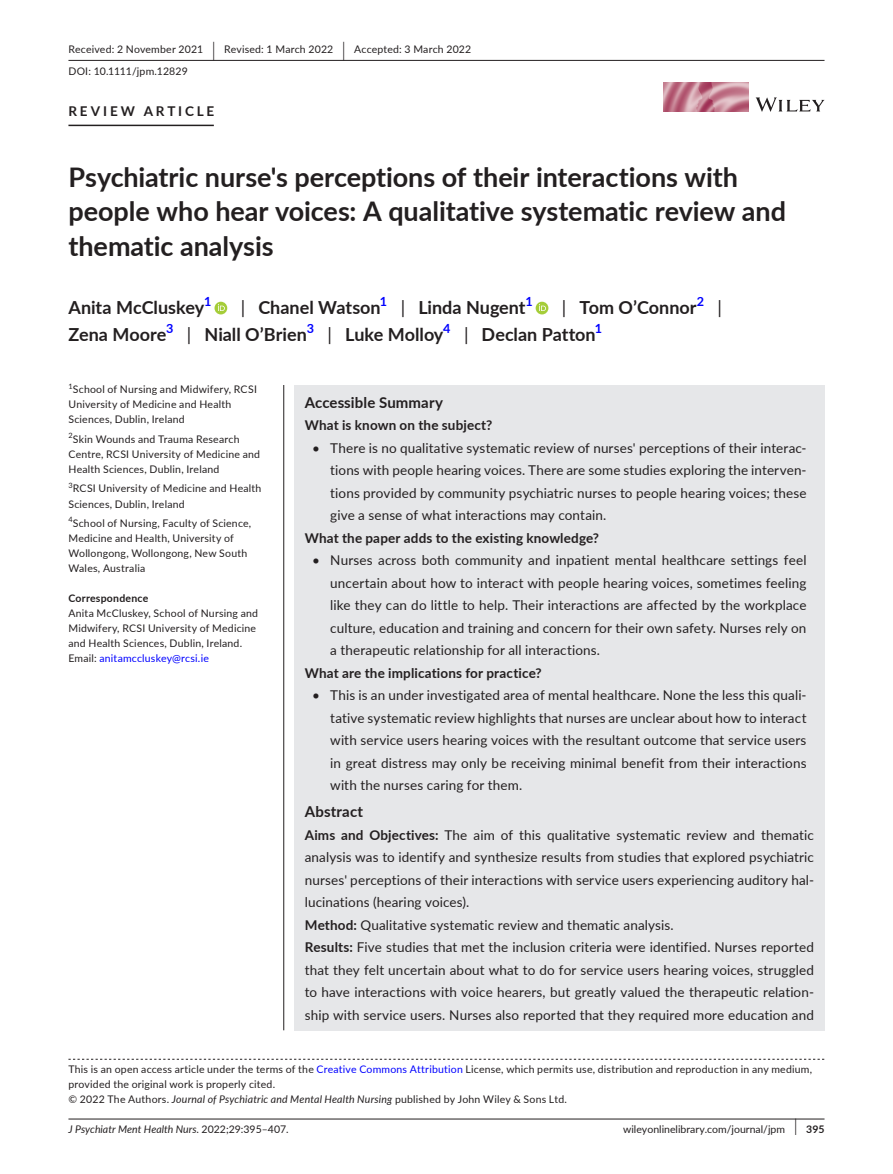
<style>
.page{position:relative;width:893px;height:1174px;background:#fff}
.page>*{position:absolute;margin:0;border:0;box-sizing:border-box;transform-origin:0 0}
.t1{font:700 27px/34.5px "Lato";letter-spacing:-.005em;color:#231f20}
.t2{font:700 18px "Lato";color:#231f20}
.t3{font:18px "Lato";color:#231f20}
.t4{font:700 15px "Lato";letter-spacing:.01em;color:#231f20}
.t5{font:13.5px/22.5px "Lato";letter-spacing:.01em;color:#231f20;text-align:justify}
.t6{font:700 13.5px "Lato";letter-spacing:.01em;color:#231f20}
.t7{font:700 13.5px "Lato";letter-spacing:.21em;color:#231f20}
.t8{font:700 12.6px "Lato";color:#00f}
.t9{font:10.5px/15px "Lato";letter-spacing:.02em;color:#231f20}
.t10{font:italic 10.5px "Lato";color:#231f20}
.t11{font:10.5px "Lato";color:#231f20}
.t12{font:700 10.5px "Lato";letter-spacing:.02em;color:#231f20}
.t13{font:7.35px "Lato";color:#231f20}
.s1{font-size:19.65px}
.s2{font-weight:400}
.s3{color:#00f}
.s4{font-weight:700}
.s5{font-style:italic}
.s6{font-style:normal}
.s7{font-size:17.4px}
</style>
<div class="page">
<hr style="left:68px;top:1118px;width:756px;height:1px;background:#231f20">
<svg style="left:756px;top:97px;width:68px;height:15px"></svg>
<img style="left:663px;top:82px;width:85px;height:30px">
<hr style="left:68px;top:60px;width:756px;height:1px;background:#231f20">
<hr style="left:68px;top:125px;width:146px;height:1px;background:#231f20">
<div style="left:214px;top:302px;width:13px;height:12px;background:#a5cd39;border-radius:50%"></div>
<svg style="left:218px;top:304px;width:7px;height:7px"></svg>
<div style="left:536px;top:302px;width:12px;height:12px;background:#a5cd39;border-radius:50%"></div>
<svg style="left:539px;top:304px;width:7px;height:7px"></svg>
<svg style="left:68px;top:1058px;width:756px;height:1px"></svg>
<div style="left:294px;top:385px;width:530px;height:645px;background:#e6e7e9"></div>
<hr style="left:283px;top:385px;width:1px;height:645px;background:#231f20">
<p class="t9" style="left:68px;top:38px;width:404px;line-height:21.8px">Received: 2 November 2021 <span class="s1">|</span> Revised: 1 March 2022 <span class="s1">|</span> Accepted: 3 March 2022<br>DOI: 10.1111/jpm.12829</p>
<p class="t7" style="left:68px;top:101px;width:147px">REVIEW ARTICLE</p>
<h1 class="t1" style="left:68px;top:159px;width:719px">Psychiatric nurse's perceptions of their interactions with people who hear voices: A qualitative systematic review and thematic analysis</h1>
<h2 class="t2" style="left:68px;top:295px;width:137px">Anita McCluskey</h2>
<p class="t8" style="left:204px;top:292px;width:9px">1</p>
<h2 class="t2" style="left:241px;top:295px;width:142px"><span class="s2">|</span> Chanel Watson</h2>
<p class="t8" style="left:380px;top:292px;width:9px">1</p>
<h2 class="t2" style="left:401px;top:295px;width:126px"><span class="s2">|</span> Linda Nugent</h2>
<p class="t8" style="left:525px;top:292px;width:9px">1</p>
<h2 class="t2" style="left:562px;top:295px;width:136px"><span class="s2">|</span> Tom O’Connor</h2>
<p class="t8" style="left:697px;top:292px;width:9px">2</p>
<h2 class="t3" style="left:717px;top:295px;width:6px">|</h2>
<h2 class="t2" style="left:68px;top:322px;width:99px">Zena Moore</h2>
<p class="t8" style="left:166px;top:319px;width:9px">3</p>
<h2 class="t2" style="left:187px;top:322px;width:121px"><span class="s2">|</span> Niall O’Brien</h2>
<p class="t8" style="left:307px;top:319px;width:9px">3</p>
<h2 class="t2" style="left:327px;top:322px;width:117px"><span class="s2">|</span> Luke Molloy</h2>
<p class="t8" style="left:443px;top:319px;width:9px">4</p>
<h2 class="t2" style="left:464px;top:322px;width:133px"><span class="s2">|</span> Declan Patton</h2>
<p class="t8" style="left:595px;top:319px;width:9px">1</p>
<p class="t13" style="left:68px;top:381px;width:6px">1</p>
<p class="t9" style="left:68px;top:382px;width:190px;text-indent:4px">School of Nursing and Midwifery, RCSI<br>University of Medicine and Health<br>Sciences, Dublin, Ireland</p>
<p class="t9" style="left:68px;top:431px;width:193px"><sup>2</sup>Skin Wounds and Trauma Research<br>Centre, RCSI University of Medicine and<br>Health Sciences, Dublin, Ireland</p>
<p class="t9" style="left:68px;top:481px;width:194px"><sup>3</sup>RCSI University of Medicine and Health<br>Sciences, Dublin, Ireland</p>
<p class="t9" style="left:68px;top:515px;width:184px"><sup>4</sup>School of Nursing, Faculty of Science,<br>Medicine and Health, University of<br>Wollongong, Wollongong, New South<br>Wales, Australia</p>
<p class="t12" style="left:68px;top:590px;width:81px">Correspondence</p>
<p class="t9" style="left:68px;top:605px;width:191px">Anita McCluskey, School of Nursing and Midwifery, RCSI University of Medicine and Health Sciences, Dublin, Ireland.<br>Email: <span class="s3">anitamccluskey@rcsi.ie</span></p>
<p class="t4" style="left:305px;top:391px;width:140px">Accessible Summary</p>
<p class="t6" style="left:305px;top:415px;width:189px">What is known on the subject?</p>
<p class="t5" style="left:330px;top:436px;width:478px;text-indent:-18px">• There is no qualitative systematic review of nurses' perceptions of their interac&shy;tions with people hearing voices. There are some studies exploring the interven&shy;tions provided by community psychiatric nurses to people hearing voices; these give a sense of what interactions may contain.</p>
<p class="t6" style="left:305px;top:528px;width:296px">What the paper adds to the existing knowledge?</p>
<p class="t5" style="left:330px;top:548px;width:478px;text-indent:-18px">• Nurses across both community and inpatient mental healthcare settings feel uncertain about how to interact with people hearing voices, sometimes feeling like they can do little to help. Their interactions are affected by the workplace culture, education and training and concern for their own safety. Nurses rely on a therapeutic relationship for all interactions.</p>
<p class="t6" style="left:305px;top:663px;width:238px">What are the implications for practice?</p>
<p class="t5" style="left:330px;top:683px;width:478px;text-indent:-18px">• This is an under investigated area of mental healthcare. None the less this quali&shy;tative systematic review highlights that nurses are unclear about how to interact with service users hearing voices with the resultant outcome that service users in great distress may only be receiving minimal benefit from their interactions with the nurses caring for them.</p>
<p class="t4" style="left:305px;top:800px;width:60px">Abstract</p>
<p class="t5" style="left:305px;top:823px;width:511px;text-align:left"><span class="s4">Aims and Objectives:</span> The aim of this qualitative systematic review and thematic analysis was to identify and synthesize results from studies that explored psychiatric nurses' perceptions of their interactions with service users experiencing auditory hal&shy;lucinations (hearing voices).<br><span class="s4">Method:</span> Qualitative systematic review and thematic analysis.<br><span class="s4">Results:</span> Five studies that met the inclusion criteria were identified. Nurses reported that they felt uncertain about what to do for service users hearing voices, struggled to have interactions with voice hearers, but greatly valued the therapeutic relation&shy;ship with service users. Nurses also reported that they required more education and</p>
<p class="t9" style="left:68px;top:1061px;width:745px">This is an open access article under the terms of the <span class="s3">Creative Commons Attribution</span> License, which permits use, distribution and reproduction in any medium, provided the original work is properly cited.<br>© 2022 The Authors. <span class="s5">Journal of Psychiatric and Mental Health Nursing</span> published by John Wiley &amp; Sons Ltd.</p>
<p class="t10" style="left:68px;top:1121px;width:222px">J Psychiatr Ment Health Nurs. <span class="s6">2022;29:395–407.</span></p>
<p class="t11" style="left:623px;top:1121px;width:203px">wileyonlinelibrary.com/journal/jpm <span class="s7">|</span> <span class="s4">395</span></p>
</div>
